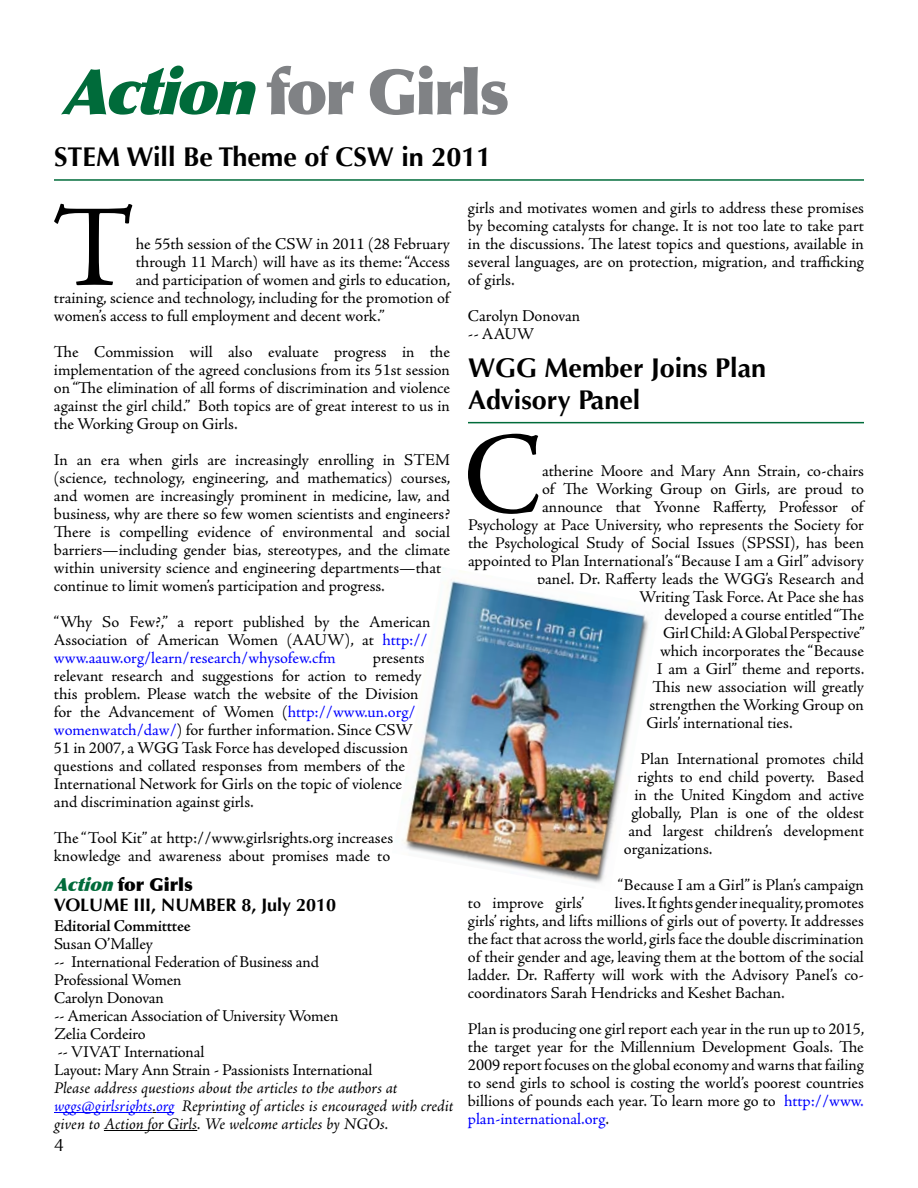
<style>
.page{position:relative;width:918px;height:1188px;background:#fff}
.page>*{position:absolute;margin:0;border:0;box-sizing:border-box;transform-origin:0 0}
.t1{font:117.15px "Adobe Jenson Pro";color:#000}
.t2{font:900 63px "Optima";letter-spacing:-.04em;color:#808285}
.t3{font:700 27px/32.4px "Optima";color:#000}
.t4{font:700 18px/20.1px "Optima";color:#000}
.t5{font:18px "Optima";color:#000}
.t6{font:16.5px/18px "Adobe Jenson Pro";letter-spacing:-.005em;color:#000}
.t7{font:italic 16.5px/18px "Adobe Jenson Pro";letter-spacing:-.005em;color:#000}
.t8{font:600 16.5px "Adobe Jenson Pro";letter-spacing:-.015em;color:#000}
.s1{font-style:italic;color:#006b3a}
.s2{color:#00f}
.s3{font-weight:900;font-style:italic;color:#006b3a}
.s4{font-weight:900}
</style>
<div class="page">
<hr style="left:54px;top:1112px;width:99px;height:1px;background:#00f">
<svg style="left:153px;top:1112px;width:21px;height:1px"></svg>
<hr style="left:104px;top:1130px;width:93px;height:1px;background:#000">
<hr style="left:54px;top:179px;width:810px;height:2px;background:#006b3a">
<hr style="left:468px;top:422px;width:396px;height:1px;background:#006b3a">
<img style="left:402px;top:567px;width:247px;height:316px">
<h2 class="t2" style="left:61px;top:54px;width:449px"><span class="s1">Action</span>for Girls</h2>
<h3 class="t3" style="left:54px;top:141px;width:439px">STEM Will Be Theme of CSW in 2011</h3>
<h1 class="t1" style="left:53px;top:182px;width:85px">T</h1>
<p class="t6" style="left:468px;top:199px;width:398px;text-align:justify">girls and motivates women and girls to address these promises by becoming catalysts for change. It is not too late to take part in the discussions. The latest topics and questions, available in several languages, are on protection, migration, and trafficking of girls.</p>
<p class="t6" style="left:468px;top:307px;width:114px">Carolyn Donovan -- AAUW</p>
<h3 class="t3" style="left:468px;top:352px;width:300px">WGG Member Joins Plan<br>Advisory Panel</h3>
<h1 class="t1" style="left:463px;top:409px;width:81px">C</h1>
<p class="t6" style="left:136px;top:235px;width:316px">he 55th session of the CSW in 2011 (28 February</p>
<p class="t6" style="left:136px;top:253px;width:316px">through 11 March) will have as its theme: “Access</p>
<p class="t6" style="left:136px;top:271px;width:316px">and participation of women and girls to education,</p>
<p class="t6" style="left:54px;top:289px;width:397px">training, science and technology, including for the promotion of</p>
<p class="t6" style="left:54px;top:307px;width:332px">women’s access to full employment and decent work.”</p>
<p class="t6" style="left:54px;top:343px;width:398px;text-align:justify">The Commission will also evaluate progress in the implementation of the agreed conclusions from its 51st session on “The elimination of all forms of discrimination and violence against the girl child.” Both topics are of great interest to us in the Working Group on Girls.</p>
<p class="t6" style="left:54px;top:451px;width:398px">In an era when girls are increasingly enrolling in STEM (science, technology, engineering, and mathematics) courses, and women are increasingly prominent in medicine, law, and business, why are there so few women scientists and engineers?<br>There is compelling evidence of environmental and social barriers—including gender bias, stereotypes, and the climate within university science and engineering departments—that continue to limit women’s participation and progress.</p>
<p class="t6" style="left:54px;top:613px;width:378px">“Why So Few?,” a report published by the American<br>Association of American Women (AAUW), at <span class="s2">http:// www.aauw.org/learn/research/whysofew.cfm</span></p>
<p class="t6" style="left:542px;top:462px;width:323px">atherine Moore and Mary Ann Strain, co-chairs</p>
<p class="t6" style="left:542px;top:480px;width:323px">of The Working Group on Girls, are proud to</p>
<p class="t6" style="left:542px;top:498px;width:323px">announce that Yvonne Rafferty, Professor of</p>
<p class="t6" style="left:468px;top:516px;width:398px">Psychology at Pace University, who represents the Society for</p>
<p class="t6" style="left:468px;top:534px;width:398px">the Psychological Study of Social Issues (SPSSI), has been</p>
<p class="t6" style="left:468px;top:552px;width:397px">appointed to Plan International’s “Because I am a Girl” advisory</p>
<p class="t6" style="left:537px;top:570px;width:328px">panel. Dr. Rafferty leads the WGG’s Research and</p>
<p class="t6" style="left:639px;top:588px;width:227px">Writing Task Force. At Pace she has</p>
<p class="t6" style="left:665px;top:606px;width:201px">developed a course entitled “The</p>
<p class="t6" style="left:663px;top:624px;width:203px">Girl Child: A Global Perspective”</p>
<p class="t6" style="left:660px;top:642px;width:206px">which incorporates the “Because</p>
<p class="t6" style="left:657px;top:660px;width:209px">I am a Girl” theme and reports.</p>
<p class="t6" style="left:652px;top:678px;width:213px">This new association will greatly</p>
<p class="t6" style="left:649px;top:696px;width:216px">strengthen the Working Group on</p>
<p class="t6" style="left:646px;top:714px;width:148px">Girls’ international ties.</p>
<p class="t6" style="left:640px;top:750px;width:225px">Plan International promotes child</p>
<p class="t6" style="left:637px;top:768px;width:228px">rights to end child poverty. Based</p>
<p class="t6" style="left:634px;top:786px;width:231px">in the United Kingdom and active</p>
<p class="t6" style="left:631px;top:804px;width:234px">globally, Plan is one of the oldest</p>
<p class="t6" style="left:628px;top:822px;width:237px">and largest children’s development</p>
<p class="t6" style="left:624px;top:840px;width:90px">organizations.</p>
<p class="t6" style="left:618px;top:876px;width:248px">“Because I am a Girl” is Plan’s campaign</p>
<p class="t6" style="left:468px;top:894px;width:118px">to improve girls’</p>
<p class="t6" style="left:54px;top:649px;width:372px;text-indent:319px">presents relevant research and suggestions for action to remedy this problem. Please watch the website of the Division for the Advancement of Women (<span class="s2">http://www.un.org/ womenwatch/daw/</span>) for further information. Since CSW 51 in 2007, a WGG Task Force has developed discussion questions and collated responses from members of the International Network for Girls on the topic of violence and discrimination against girls.</p>
<p class="t6" style="left:54px;top:829px;width:341px">The “Tool Kit” at http://www.girlsrights.org increases knowledge and awareness about promises made to</p>
<p class="t4" style="left:54px;top:875px;width:284px"><span class="s3">Action</span><span class="s4">for Girls<br></span>VOLUME III, NUMBER 8, July 2010</p>
<p class="t8" style="left:54px;top:916px;width:138px">Editorial Committtee</p>
<p class="t6" style="left:54px;top:935px;width:320px">Susan O’Malley<br>-- International Federation of Business and<br>Professional Women<br>Carolyn Donovan<br>-- American Association of University Women<br>Zelia Cordeiro<br>-- VIVAT International<br>Layout: Mary Ann Strain - Passionists International</p>
<p class="t7" style="left:54px;top:1080px;width:401px">Please address questions about the articles to the authors at <span class="s2">wggs@girlsrights</span>.<span class="s2">org</span> Reprinting of articles is encouraged with credit given to Action for Girls. We welcome articles by NGOs.</p>
<p class="t6" style="left:468px;top:894px;width:398px;text-align:justify;text-indent:147px">lives. It fights gender inequality, promotes girls’ rights, and lifts millions of girls out of poverty. It addresses the fact that across the world, girls face the double discrimination of their gender and age, leaving them at the bottom of the social ladder. Dr. Rafferty will work with the Advisory Panel’s co&shy;coordinators Sarah Hendricks and Keshet Bachan.</p>
<p class="t6" style="left:468px;top:1020px;width:398px;text-align:justify">Plan is producing one girl report each year in the run up to 2015, the target year for the Millennium Development Goals. The 2009 report focuses on the global economy and warns that failing to send girls to school is costing the world’s poorest countries billions of pounds each year. To learn more go to <span class="s2">http://www. plan-international.org</span>.</p>
<p class="t5" style="left:54px;top:1134px;width:12px">4</p>
</div>
